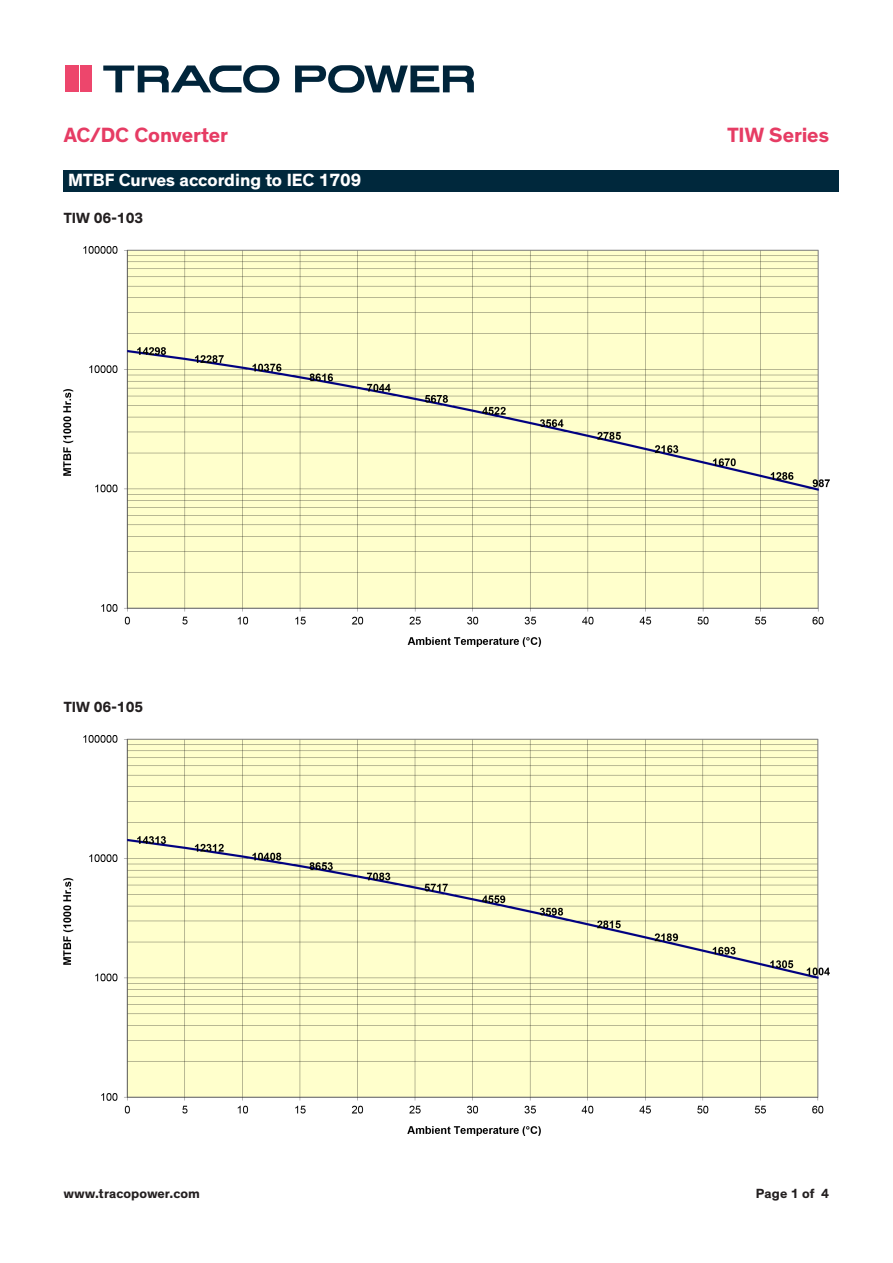
<style>
.page{position:relative;width:893px;height:1263px;background:#fff}
.page>*{position:absolute;margin:0;border:0;box-sizing:border-box;transform-origin:0 0}
.t1{font:700 21px "Theinhardt";letter-spacing:-.005em;color:#e63c64}
.t2{font:700 18px "Theinhardt";color:#fff}
.t3{font:700 15px "Theinhardt";color:#231f20}
.t4{font:700 13.5px "Theinhardt";letter-spacing:.01em;color:#231f20}
</style>
<div class="page">
<svg style="left:103px;top:65px;width:176px;height:28px"></svg>
<svg style="left:295px;top:65px;width:179px;height:28px"></svg>
<div style="left:65px;top:66px;width:11px;height:26px;background:#ed466c"></div>
<div style="left:80px;top:66px;width:12px;height:26px;background:#ed466c"></div>
<svg style="left:78px;top:66px;width:1px;height:26px"></svg>
<div style="left:64px;top:170px;width:775px;height:21px;background:#00283c"></div>
<img style="left:64px;top:246px;width:765px;height:401px">
<img style="left:64px;top:735px;width:765px;height:401px">
<p class="t1" style="left:64px;top:122px;width:165px">AC/DC Converter</p>
<p class="t1" style="left:727px;top:122px;width:103px">TIW Series</p>
<p class="t2" style="left:68px;top:169px;width:295px">MTBF Curves according to IEC 1709</p>
<p class="t3" style="left:64px;top:208px;width:81px">TIW 06-103</p>
<p class="t3" style="left:64px;top:697px;width:81px">TIW 06-105</p>
<p class="t4" style="left:64px;top:1185px;width:138px">www.tracopower.com</p>
<p class="t4" style="left:756px;top:1185px;width:75px">Page 1 of 4</p>
</div>
